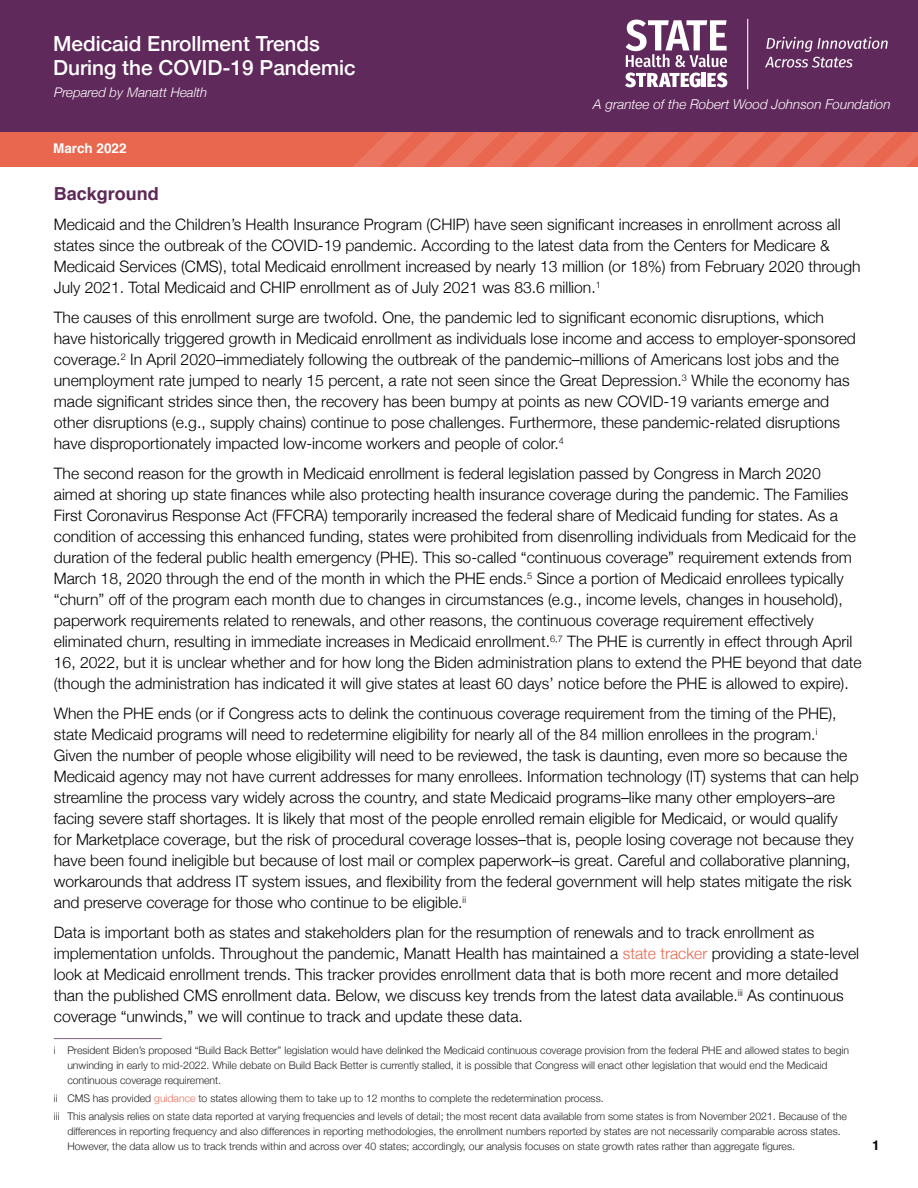
<style>
.page{position:relative;width:918px;height:1188px;background:#fff}
.page>*{position:absolute;margin:0;border:0;box-sizing:border-box;transform-origin:0 0}
.t1{font:500 20.7px/24.9px "Helvetica Neue";color:#fff}
.t2{font:700 18px "Helvetica";color:#5e2958}
.t3{font:300 15.75px/21px "Helvetica Neue";color:#000}
.t4{font:italic 300 13.5px "Helvetica Neue";color:#fff}
.t5{font:700 13.5px "Helvetica";color:#fff}
.t6{font:700 13.5px "Helvetica";color:#000}
.t7{font:italic 300 13.2px "Helvetica Neue";color:#fff}
.t8{font:300 10.5px/15px "Helvetica Neue";color:#222223}
.s1{color:#e9674f}
.s2{color:#ea6d56}
</style>
<div class="page">
<div style="left:0;top:0;width:918px;height:144px;background:#60295b"></div>
<div style="left:0;top:132px;width:918px;height:35px;background:#e9674f"></div>
<svg style="left:353px;top:132px;width:565px;height:35px"></svg>
<hr style="left:747px;top:19px;width:1px;height:70px;background:#fff">
<svg style="left:765px;top:37px;width:123px;height:31px"></svg>
<svg style="left:626px;top:20px;width:101px;height:47px"></svg>
<svg style="left:625px;top:73px;width:76px;height:14px"></svg>
<hr style="left:702px;top:73px;width:4px;height:14px;background:#fff">
<svg style="left:707px;top:73px;width:20px;height:14px"></svg>
<hr style="left:54px;top:1038px;width:108px;height:1px;background:#806181">
<h1 class="t1" style="left:53px;top:29px;width:304px">Medicaid Enrollment Trends<br>During the COVID-19 Pandemic</h1>
<p class="t7" style="left:54px;top:82px;width:155px">Prepared by Manatt Health</p>
<p class="t5" style="left:53px;top:137px;width:75px">March 2022</p>
<p class="t4" style="left:593px;top:93px;width:299px">A grantee of the Robert Wood Johnson Foundation</p>
<p class="t2" style="left:54px;top:179px;width:107px">Background</p>
<p class="t3" style="left:54px;top:213px;width:808px">Medicaid and the Children’s Health Insurance Program (CHIP) have seen significant increases in enrollment across all states since the outbreak of the COVID-19 pandemic. According to the latest data from the Centers for Medicare &amp; Medicaid Services (CMS), total Medicaid enrollment increased by nearly 13 million (or 18%) from February 2020 through July 2021. Total Medicaid and CHIP enrollment as of July 2021 was 83.6 million.<sup>1</sup></p>
<p class="t3" style="left:54px;top:306px;width:804px">The causes of this enrollment surge are twofold. One, the pandemic led to significant economic disruptions, which have historically triggered growth in Medicaid enrollment as individuals lose income and access to employer-sponsored coverage.<sup>2</sup> In April 2020–immediately following the outbreak of the pandemic–millions of Americans lost jobs and the unemployment rate jumped to nearly 15 percent, a rate not seen since the Great Depression.<sup>3</sup> While the economy has made significant strides since then, the recovery has been bumpy at points as new COVID-19 variants emerge and other disruptions (e.g., supply chains) continue to pose challenges. Furthermore, these pandemic-related disruptions have disproportionately impacted low-income workers and people of color.<sup>4</sup></p>
<p class="t3" style="left:54px;top:462px;width:809px">The second reason for the growth in Medicaid enrollment is federal legislation passed by Congress in March 2020 aimed at shoring up state finances while also protecting health insurance coverage during the pandemic. The Families First Coronavirus Response Act (FFCRA) temporarily increased the federal share of Medicaid funding for states. As a condition of accessing this enhanced funding, states were prohibited from disenrolling individuals from Medicaid for the duration of the federal public health emergency (PHE). This so-called “continuous coverage” requirement extends from March 18, 2020 through the end of the month in which the PHE ends.<sup>5</sup> Since a portion of Medicaid enrollees typically “churn” off of the program each month due to changes in circumstances (e.g., income levels, changes in household), paperwork requirements related to renewals, and other reasons, the continuous coverage requirement effectively eliminated churn, resulting in immediate increases in Medicaid enrollment.<sup>6,7</sup> The PHE is currently in effect through April 16, 2022, but it is unclear whether and for how long the Biden administration plans to extend the PHE beyond that date (though the administration has indicated it will give states at least 60 days’ notice before the PHE is allowed to expire).</p>
<p class="t3" style="left:54px;top:702px;width:807px">When the PHE ends (or if Congress acts to delink the continuous coverage requirement from the timing of the PHE), state Medicaid programs will need to redetermine eligibility for nearly all of the 84 million enrollees in the program.<sup>i </sup>Given the number of people whose eligibility will need to be reviewed, the task is daunting, even more so because the Medicaid agency may not have current addresses for many enrollees. Information technology (IT) systems that can help streamline the process vary widely across the country, and state Medicaid programs–like many other employers–are facing severe staff shortages. It is likely that most of the people enrolled remain eligible for Medicaid, or would qualify for Marketplace coverage, but the risk of procedural coverage losses–that is, people losing coverage not because they have been found ineligible but because of lost mail or complex paperwork–is great. Careful and collaborative planning, workarounds that address IT system issues, and flexibility from the federal government will help states mitigate the risk and preserve coverage for those who continue to be eligible.<sup>ii</sup></p>
<p class="t3" style="left:54px;top:921px;width:807px">Data is important both as states and stakeholders plan for the resumption of renewals and to track enrollment as implementation unfolds. Throughout the pandemic, Manatt Health has maintained a <span class="s1">state tracker</span> providing a state-level look at Medicaid enrollment trends. This tracker provides enrollment data that is both more recent and more detailed than the published CMS enrollment data. Below, we discuss key trends from the latest data available.<sup>iii</sup> As continuous coverage “unwinds,” we will continue to track and update these data.</p>
<p class="t8" style="left:67px;top:1042px;width:783px;text-indent:-14px">i President Biden’s proposed “Build Back Better” legislation would have delinked the Medicaid continuous coverage provision from the federal PHE and allowed states to begin unwinding in early to mid-2022. While debate on Build Back Better is currently stalled, it is possible that Congress will enact other legislation that would end the Medicaid continuous coverage requirement.</p>
<p class="t8" style="left:54px;top:1088px;width:795px;line-height:18px">ii CMS has provided <span class="s2">guidance</span> to states allowing them to take up to 12 months to complete the redetermination process.<br>iii This analysis relies on state data reported at varying frequencies and levels of detail; the most recent data available from some states is from November 2021. Because of the</p>
<p class="t8" style="left:67px;top:1123px;width:775px">differences in reporting frequency and also differences in reporting methodologies, the enrollment numbers reported by states are not necessarily comparable across states.<br>However, the data allow us to track trends within and across over 40 states; accordingly, our analysis focuses on state growth rates rather than aggregate figures.</p>
<p class="t6" style="left:872px;top:1134px;width:9px">1</p>
</div>
